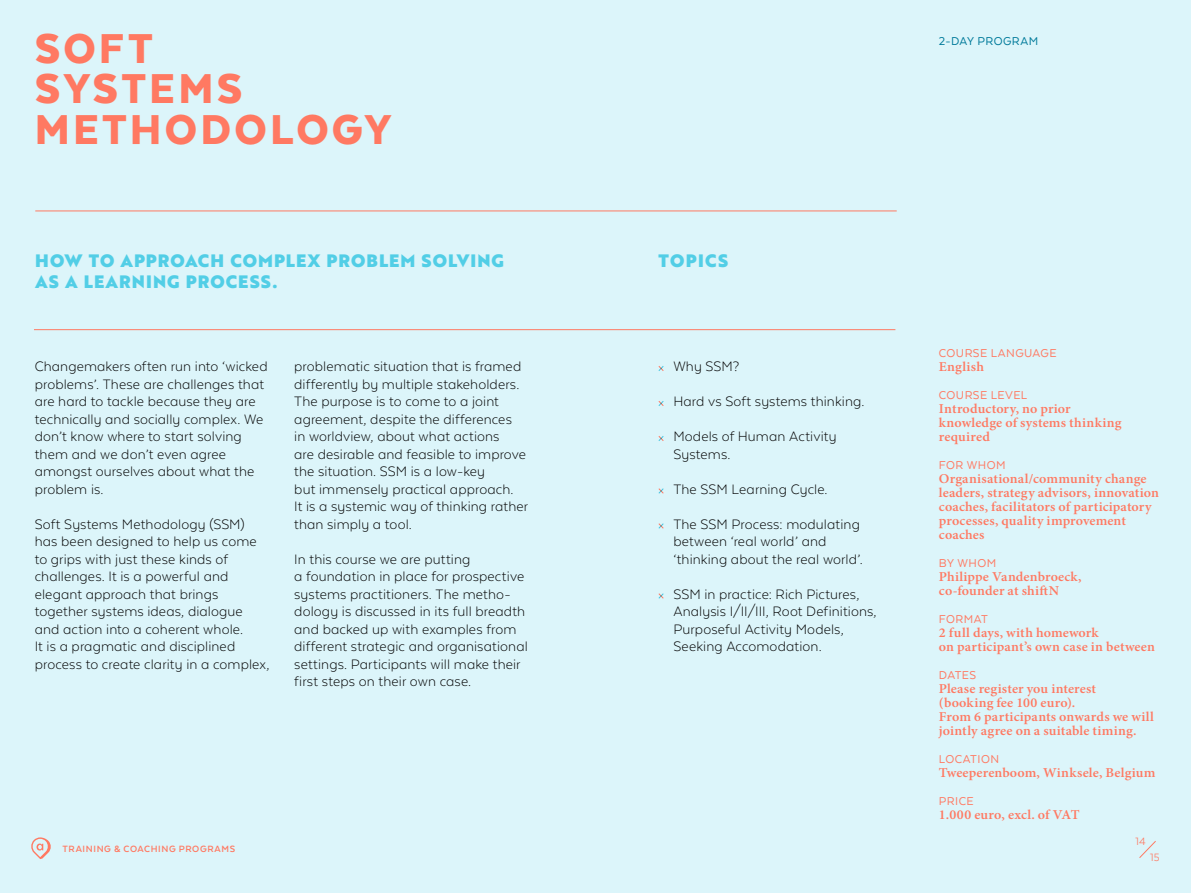
<style>
.page{position:relative;width:1191px;height:893px;background:#fff}
.page>*{position:absolute;margin:0;border:0;box-sizing:border-box;transform-origin:0 0}
.t1{font:900 48.12px/40.2px "Texta Alt";letter-spacing:.065em;color:#ff7962}
.t2{font:17.5px/21px "Brother 1816 Black";letter-spacing:.06em;color:#52cee6}
.t3{font:300 15.75px/17.5px "Texta Alt";letter-spacing:.005em;color:#000}
.t4{font:600 13.65px/14px "Minion Pro";letter-spacing:.015em;color:#ff7962}
.t5{font:13.12px "Texta Alt";letter-spacing:.035em;color:#ff7962}
.t6{font:13.12px "Texta Alt";letter-spacing:.035em;color:#007a9a}
.t7{font:12.25px "Texta Alt";color:#ff7962}
.t8{font:700 10.5px "Texta Alt";letter-spacing:.06em;color:#ff7962}
</style>
<div class="page">
<div style="left:595px;top:0;width:596px;height:893px;background:#dcf5fa"></div>
<svg style="left:1139px;top:841px;width:17px;height:17px"></svg>
<div style="left:0;top:0;width:595px;height:893px;background:#dcf5fa"></div>
<svg style="left:31px;top:837px;width:20px;height:22px"></svg>
<hr style="left:34px;top:329px;width:861px;height:1px;background:#ff7962">
<hr style="left:35px;top:211px;width:861px;height:1px;background:#ff7962">
<svg style="left:658px;top:366px;width:6px;height:5px"></svg>
<svg style="left:658px;top:401px;width:6px;height:5px"></svg>
<svg style="left:658px;top:436px;width:6px;height:5px"></svg>
<svg style="left:658px;top:488px;width:6px;height:6px"></svg>
<svg style="left:658px;top:523px;width:6px;height:6px"></svg>
<svg style="left:658px;top:593px;width:6px;height:6px"></svg>
<h1 class="t1" style="left:35px;top:28px;width:358px">SOFT<br>SYSTEMS<br>METHODOLOGY</h1>
<p class="t6" style="left:939px;top:34px;width:101px">2-DAY PROGRAM</p>
<p class="t2" style="left:35px;top:250px;width:470px">HOW TO APPROACH COMPLEX PROBLEM SOLVING<br>AS A LEARNING PROCESS.</p>
<p class="t3" style="left:35px;top:357px;width:234px">Changemakers often run into ‘wicked problems’. These are challenges that are hard to tackle because they are technically and socially complex. We don’t know where to start solving them and we don’t even agree amongst ourselves about what the problem is.</p>
<p class="t3" style="left:35px;top:515px;width:236px">Soft Systems Methodology (SSM) has been designed to help us come to grips with just these kinds of challenges. It is a powerful and elegant approach that brings together systems ideas, dialogue and action into a coherent whole.<br>It is a pragmatic and disciplined process to create clarity in a complex,</p>
<p class="t3" style="left:294px;top:357px;width:235px">problematic situation that is framed differently by multiple stakeholders.<br>The purpose is to come to a joint agreement, despite the differences<br>in worldview, about what actions<br>are desirable and feasible to improve the situation. SSM is a low-key<br>but immensely practical approach.<br>It is a systemic way of thinking rather than simply a tool.</p>
<p class="t3" style="left:294px;top:550px;width:235px">In this course we are putting<br>a foundation in place for prospective systems practitioners. The metho&shy;dology is discussed in its full breadth and backed up with examples from different strategic and organisational settings. Participants will make their first steps on their own case.</p>
<p class="t8" style="left:63px;top:843px;width:174px">TRAINING &amp; COACHING PROGRAMS</p>
<p class="t2" style="left:658px;top:250px;width:71px">TOPICS</p>
<p class="t3" style="left:673px;top:357px;width:67px">Why SSM?</p>
<p class="t3" style="left:673px;top:392px;width:193px">Hard vs Soft systems thinking.</p>
<p class="t3" style="left:673px;top:427px;width:165px">Models of Human Activity<br>Systems.</p>
<p class="t3" style="left:673px;top:480px;width:156px">The SSM Learning Cycle.</p>
<p class="t3" style="left:673px;top:515px;width:191px">The SSM Process: modulating between ‘real world’ and ‘thinking about the real world’.</p>
<p class="t3" style="left:673px;top:585px;width:205px">SSM in practice: Rich Pictures,<br>Analysis I/II/III, Root Definitions,<br>Purposeful Activity Models,<br>Seeking Accomodation.</p>
<p class="t5" style="left:939px;top:346px;width:119px">COURSE LANGUAGE</p>
<p class="t4" style="left:939px;top:360px;width:47px">English</p>
<p class="t5" style="left:939px;top:388px;width:90px">COURSE LEVEL</p>
<p class="t4" style="left:939px;top:402px;width:184px">Introductory, no prior knowledge of systems thinking required</p>
<p class="t5" style="left:939px;top:458px;width:68px">FOR WHOM</p>
<p class="t4" style="left:939px;top:472px;width:222px">Organisational/community change leaders, strategy advisors, innovation coaches, facilitators of participatory processes, quality improvement coaches</p>
<p class="t5" style="left:939px;top:556px;width:59px">BY WHOM</p>
<p class="t4" style="left:939px;top:570px;width:144px">Philippe Vandenbroeck, co-founder at shiftN</p>
<p class="t5" style="left:939px;top:612px;width:51px">FORMAT</p>
<p class="t4" style="left:939px;top:626px;width:217px">2 full days, with homework<br>on participant’s own case in between</p>
<p class="t5" style="left:939px;top:668px;width:39px">DATES</p>
<p class="t4" style="left:939px;top:682px;width:216px">Please register you interest (booking fee 100 euro).<br>From 6 participants onwards we will jointly agree on a suitable timing.</p>
<p class="t5" style="left:939px;top:752px;width:62px">LOCATION</p>
<p class="t4" style="left:939px;top:766px;width:218px">Tweeperenboom, Winksele, Belgium</p>
<p class="t5" style="left:939px;top:794px;width:36px">PRICE</p>
<p class="t4" style="left:939px;top:808px;width:142px">1.000 euro, excl. of VAT</p>
<p class="t7" style="left:1135px;top:835px;width:12px">14</p>
<p class="t7" style="left:1150px;top:851px;width:11px">15</p>
</div>
